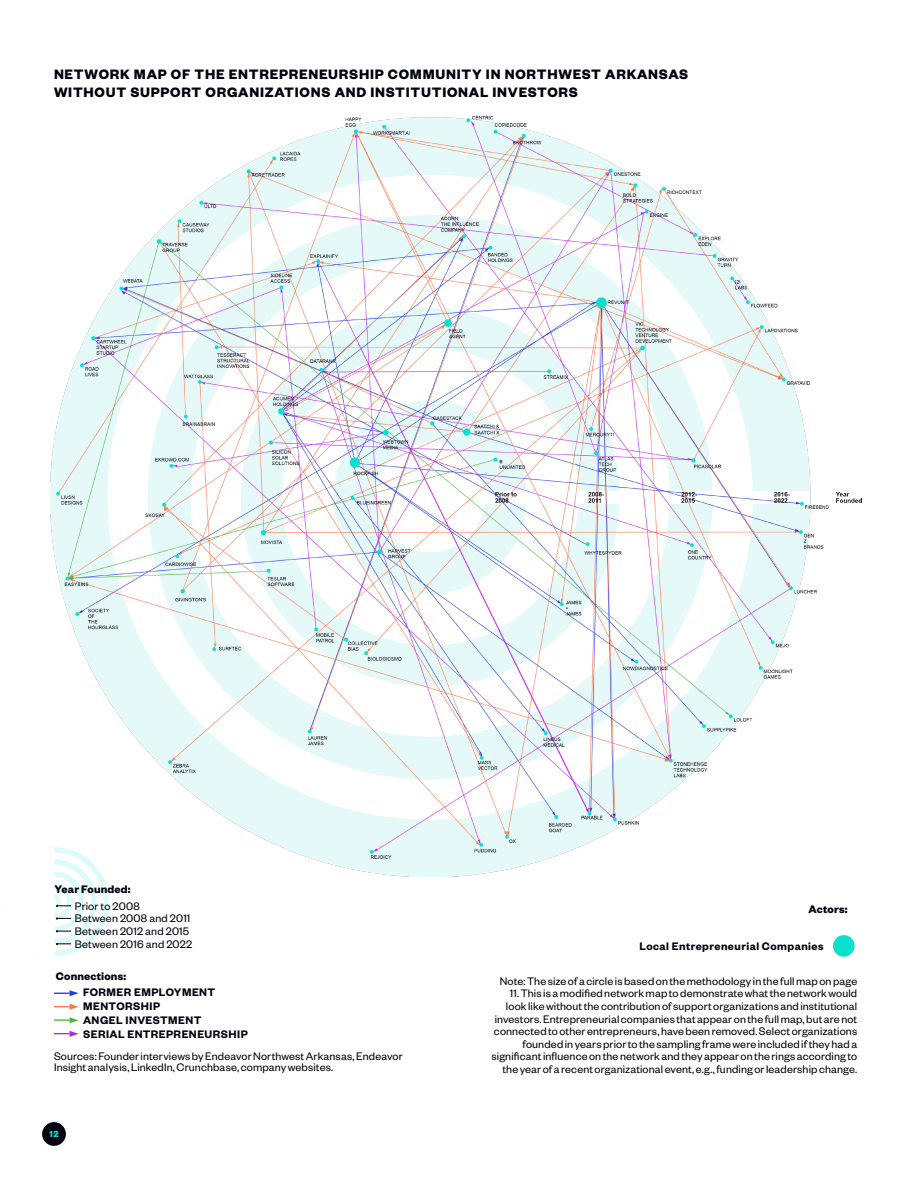
<style>
.page{position:relative;width:918px;height:1188px;background:#fff}
.page>*{position:absolute;margin:0;border:0;box-sizing:border-box;transform-origin:0 0}
.t1{font:700 15px/18px "Founders Grotesk";letter-spacing:.05em;color:#01000f}
._60_60{font:12px/12.6px "Founders Grotesk";letter-spacing:.01em;color:#000;text-align:right}
.t2{font:600 12px "Founders Grotesk";letter-spacing:.04em;color:#01000f}
.t3{font:12px "Founders Grotesk";letter-spacing:.015em;color:#01000f}
.t4{font:700 12px "Founders Grotesk";letter-spacing:.015em;color:#01000f}
.t5{font:700 9.75px "Founders Grotesk";color:#09e1cd}
</style>
<div class="page">
<svg style="left:54px;top:877px;width:55px;height:80px"></svg>
<div style="left:833px;top:935px;width:22px;height:22px;background:#09e1cd;border-radius:50%"></div>
<img style="left:51px;top:116px;width:810px;height:761px">
<svg style="left:54px;top:990px;width:25px;height:6px"></svg>
<svg style="left:54px;top:1004px;width:25px;height:6px"></svg>
<svg style="left:54px;top:1017px;width:25px;height:6px"></svg>
<svg style="left:54px;top:1031px;width:25px;height:6px"></svg>
<div style="left:42px;top:1122px;width:24px;height:24px;background:#01000f;border-radius:50%"></div>
<p class="t1" style="left:54px;top:65px;width:636px">NETWORK MAP OF THE ENTREPRENEURSHIP COMMUNITY IN NORTHWEST ARKANSAS<br>WITHOUT SUPPORT ORGANIZATIONS AND INSTITUTIONAL INVESTORS</p>
<p class="t4" style="left:55px;top:882px;width:78px">Year Founded:</p>
<p class="t3" style="left:75px;top:899px;width:66px">Prior to 2008</p>
<p class="t3" style="left:75px;top:911px;width:117px">Between 2008 and 2011</p>
<p class="t3" style="left:75px;top:924px;width:116px">Between 2012 and 2015</p>
<p class="t3" style="left:75px;top:937px;width:119px">Between 2016 and 2022</p>
<p class="t4" style="left:56px;top:969px;width:72px">Connections:</p>
<p class="t2" style="left:83px;top:985px;width:134px">FORMER EMPLOYMENT</p>
<p class="t2" style="left:83px;top:999px;width:79px">MENTORSHIP</p>
<p class="t2" style="left:83px;top:1013px;width:120px">ANGEL INVESTMENT</p>
<p class="t2" style="left:83px;top:1027px;width:166px">SERIAL ENTREPRENEURSHIP</p>
<p class="_60_60" style="left:54px;top:1050px;width:350px;line-height:10.5px;text-align:left">Sources: Founder interviews by Endeavor Northwest Arkansas, Endeavor<br>Insight analysis, LinkedIn, Crunchbase, company websites.</p>
<p class="t5" style="left:49px;top:1128px;width:11px">12</p>
<p class="t4" style="left:809px;top:902px;width:40px">Actors:</p>
<p class="t2" style="left:639px;top:938px;width:186px">Local Entrepreneurial Companies</p>
<p class="_60_60" style="left:500px;top:974px;width:359px">Note: The size of a circle is based on the methodology in the full map on page</p>
<p class="_60_60" style="left:491px;top:987px;width:367px">11. This is a modified network map to demonstrate what the network would look like without the contribution of support organizations and institutional investors. Entrepreneurial companies that appear on the full map, but are not connected to other entrepreneurs, have been removed. Select organizations founded in years prior to the sampling frame were included if they had a significant influence on the network and they appear on the rings according to the year of a recent organizational event, e.g., funding or leadership change.</p>
</div>
